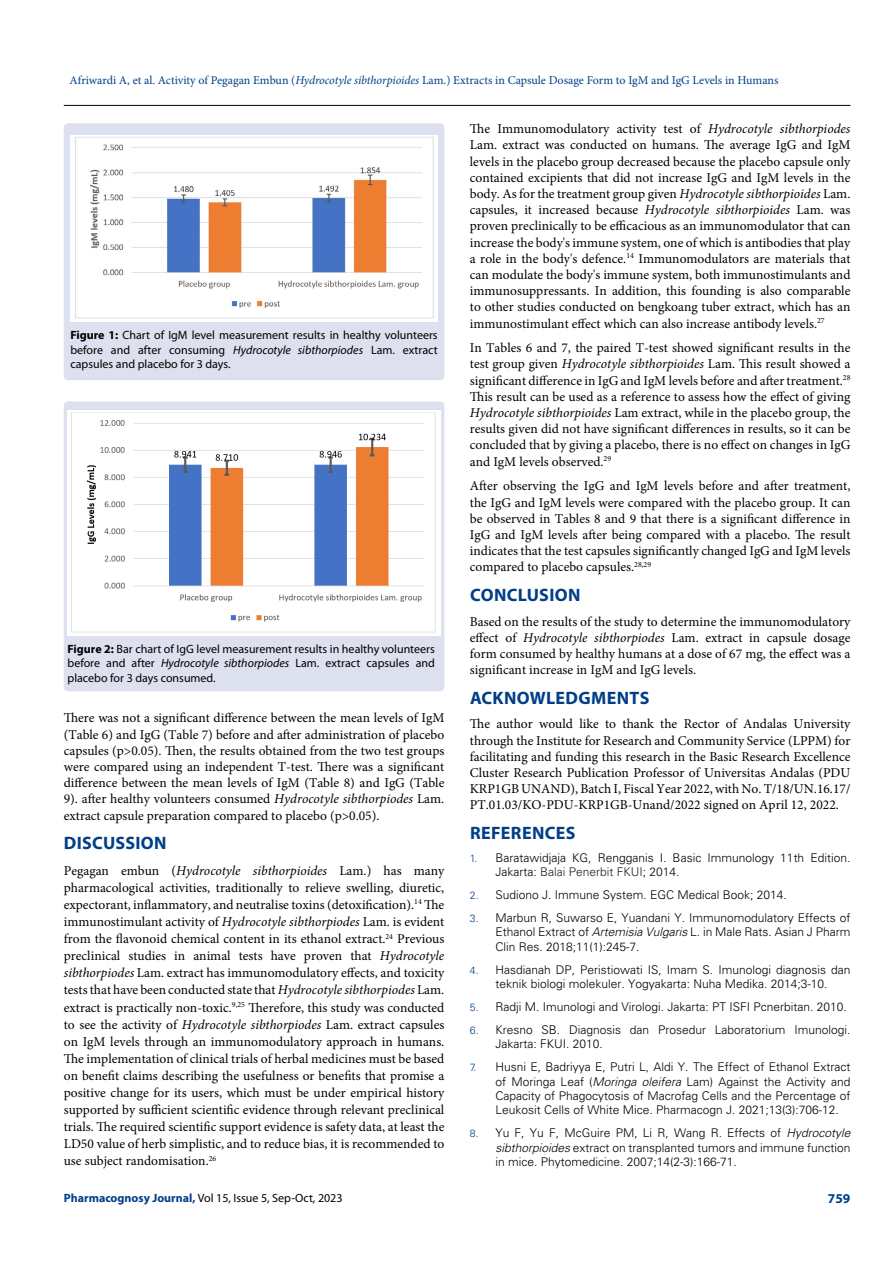
<style>
.page{position:relative;width:893px;height:1263px;background:#fff}
.page>*{position:absolute;margin:0;border:0;box-sizing:border-box;transform-origin:0 0}
.t1{font:700 18px "Myriad Pro";letter-spacing:.02em;color:#003e88}
.t2{font:13.5px/16.2px "Minion Pro";color:#000;text-align:justify}
.t3{font:700 13.5px "Myriad Pro";color:#003e88}
.t4{font:300 12px/14.4px "Univers LT Std";color:#000;text-align:justify}
.t5{font:12px/14.4px "Myriad Pro";color:#000;text-align:justify}
.t6{font:12px "Minion Pro";color:#003e88}
.s1{font-style:italic}
.s2{font-weight:700}
.s3{font-weight:700;color:#003e88}
.s4{font-size:10.5px;color:#003e88}
.s5{color:#231f20}
</style>
<div class="page">
<hr style="left:64px;top:105px;width:786px;height:1px;background:#000">
<div style="left:64px;top:123px;width:380px;height:257px;background:#dde0ef;border-radius:4px"></div>
<img style="left:70px;top:135px;width:368px;height:187px">
<div style="left:64px;top:401px;width:380px;height:290px;background:#dde0ef;border-radius:4px"></div>
<img style="left:68px;top:411px;width:373px;height:224px">
<p class="t6" style="left:69px;top:72px;width:710px">Afriwardi A, et al. Activity of Pegagan Embun (<span class="s1">Hydrocotyle sibthorpioides</span> Lam.) Extracts in Capsule Dosage Form to IgM and IgG Levels in Humans</p>
<p class="t5" style="left:70px;top:328px;width:369px"><span class="s2">Figure 1:</span> Chart of IgM level measurement results in healthy volunteers before and after consuming <span class="s1">Hydrocotyle sibthorpiodes</span> Lam. extract capsules and placebo for 3 days.</p>
<p class="t5" style="left:68px;top:642px;width:369px"><span class="s2">Figure 2:</span> Bar chart of IgG level measurement results in healthy volunteers before and after <span class="s1">Hydrocotyle sibthorpiodes</span> Lam. extract capsules and placebo for 3 days consumed.</p>
<p class="t2" style="left:64px;top:710px;width:382px">There was not a significant difference between the mean levels of IgM (Table 6) and IgG (Table 7) before and after administration of placebo capsules (p&gt;0.05). Then, the results obtained from the two test groups were compared using an independent T-test. There was a significant difference between the mean levels of IgM (Table 8) and IgG (Table 9). after healthy volunteers consumed <span class="s1">Hydrocotyle sibthorpiodes</span> Lam. extract capsule preparation compared to placebo (p&gt;0.05).</p>
<h1 class="t1" style="left:64px;top:831px;width:104px">DISCUSSION</h1>
<p class="t2" style="left:64px;top:862px;width:382px;line-height:17.1px">Pegagan embun (<span class="s1">Hydrocotyle sibthorpioides</span> Lam.) has many pharmacological activities, traditionally to relieve swelling, diuretic, expectorant, inflammatory, and neutralise toxins (detoxification).<sup>14</sup> The immunostimulant activity of <span class="s1">Hydrocotyle sibthorpiodes</span> Lam. is evident from the flavonoid chemical content in its ethanol extract.<sup>24</sup> Previous preclinical studies in animal tests have proven that <span class="s1">Hydrocotyle sibthorpiodes</span> Lam. extract has immunomodulatory effects, and toxicity tests that have been conducted state that <span class="s1">Hydrocotyle sibthorpiodes</span> Lam. extract is practically non-toxic.<sup>9,25</sup> Therefore, this study was conducted to see the activity of <span class="s1">Hydrocotyle sibthorpiodes</span> Lam. extract capsules on IgM levels through an immunomodulatory approach in humans.<br>The implementation of clinical trials of herbal medicines must be based on benefit claims describing the usefulness or benefits that promise a positive change for its users, which must be under empirical history supported by sufficient scientific evidence through relevant preclinical trials. The required scientific support evidence is safety data, at least the LD50 value of herb simplistic, and to reduce bias, it is recommended to use subject randomisation.<sup>26</sup></p>
<p class="t5" style="left:64px;top:1190px;width:280px"><span class="s3">Pharmacognosy Journal,</span> Vol 15, Issue 5, Sep-Oct, 2023</p>
<p class="t2" style="left:470px;top:121px;width:382px">The Immunomodulatory activity test of <span class="s1">Hydrocotyle sibthorpiodes </span>Lam. extract was conducted on humans. The average IgG and IgM levels in the placebo group decreased because the placebo capsule only contained excipients that did not increase IgG and IgM levels in the body. As for the treatment group given <span class="s1">Hydrocotyle sibthorpioides</span> Lam. capsules, it increased because <span class="s1">Hydrocotyle sibthorpioides</span> Lam. was proven preclinically to be efficacious as an immunomodulator that can increase the body's immune system, one of which is antibodies that play a role in the body's defence.<sup>14</sup> Immunomodulators are materials that can modulate the body's immune system, both immunostimulants and immunosuppressants. In addition, this founding is also comparable to other studies conducted on bengkoang tuber extract, which has an immunostimulant effect which can also increase antibody levels.<sup>27</sup></p>
<p class="t2" style="left:470px;top:340px;width:382px">In Tables 6 and 7, the paired T-test showed significant results in the test group given <span class="s1">Hydrocotyle sibthorpioides</span> Lam. This result showed a significant difference in IgG and IgM levels before and after treatment.<sup>28<br></sup>This result can be used as a reference to assess how the effect of giving <span class="s1">Hydrocotyle sibthorpioides</span> Lam extract, while in the placebo group, the results given did not have significant differences in results, so it can be concluded that by giving a placebo, there is no effect on changes in IgG and IgM levels observed.<sup>29</sup></p>
<p class="t2" style="left:470px;top:478px;width:382px">After observing the IgG and IgM levels before and after treatment, the IgG and IgM levels were compared with the placebo group. It can be observed in Tables 8 and 9 that there is a significant difference in IgG and IgM levels after being compared with a placebo. The result indicates that the test capsules significantly changed IgG and IgM levels compared to placebo capsules.<sup>28,29</sup></p>
<h1 class="t1" style="left:470px;top:583px;width:112px">CONCLUSION</h1>
<p class="t2" style="left:470px;top:613px;width:382px">Based on the results of the study to determine the immunomodulatory effect of <span class="s1">Hydrocotyle sibthorpiodes</span> Lam. extract in capsule dosage form consumed by healthy humans at a dose of 67 mg, the effect was a significant increase in IgM and IgG levels.</p>
<h1 class="t1" style="left:470px;top:686px;width:181px">ACKNOWLEDGMENTS</h1>
<p class="t2" style="left:470px;top:716px;width:382px">The author would like to thank the Rector of Andalas University through the Institute for Research and Community Service (LPPM) for facilitating and funding this research in the Basic Research Excellence Cluster Research Publication Professor of Universitas Andalas (PDU KRP1GB UNAND), Batch I, Fiscal Year 2022, with No. T/18/UN.16.17/ PT.01.03/KO-PDU-KRP1GB-Unand/2022 signed on April 12, 2022.</p>
<h1 class="t1" style="left:470px;top:821px;width:107px">REFERENCES</h1>
<p class="t4" style="left:495px;top:850px;width:357px;text-indent:-26px"><span class="s4">1.</span> Baratawidjaja KG, Rengganis I. Basic Immunology 11th Edition.<br>Jakarta: <span class="s5">Balai Penerbit FKUI</span>; 2014.</p>
<p class="t4" style="left:470px;top:888px;width:318px"><span class="s4">2.</span> Sudiono J. Immune System. EGC Medical Book; 2014.</p>
<p class="t4" style="left:495px;top:910px;width:357px;text-indent:-26px"><span class="s4">3.</span> Marbun R, Suwarso E, Yuandani Y. Immunomodulatory Effects of Ethanol Extract of <span class="s1">Artemisia Vulgaris</span> L. in Male Rats. Asian J Pharm Clin Res. 2018;11(1):245-7.</p>
<p class="t4" style="left:470px;top:962px;width:382px;text-align:center"><span class="s4">4.</span> Hasdianah DP, Peristiowati IS, Imam S. Imunologi diagnosis dan teknik biologi molekuler. Yogyakarta: Nuha Medika. 2014;3-10.</p>
<p class="t4" style="left:470px;top:999px;width:378px"><span class="s4">5.</span> Radji M. Imunologi and Virologi. Jakarta: PT ISFI Pcnerbitan. 2010.</p>
<p class="t4" style="left:495px;top:1022px;width:357px;text-indent:-26px"><span class="s4">6.</span> Kresno SB. Diagnosis dan Prosedur Laboratorium Imunologi.<br>Jakarta: FKUI. 2010.</p>
<p class="t4" style="left:495px;top:1060px;width:357px;text-indent:-26px"><span class="s4">7.</span> Husni E, Badriyya E, Putri L, Aldi Y. The Effect of Ethanol Extract of Moringa Leaf (<span class="s1">Moringa oleifera</span> Lam) Against the Activity and Capacity of Phagocytosis of Macrofag Cells and the Percentage of Leukosit Cells of White Mice. Pharmacogn J. 2021;13(3):706-12.</p>
<p class="t4" style="left:495px;top:1126px;width:357px;text-indent:-26px"><span class="s4">8.</span> Yu F, Yu F, McGuire PM, Li R, Wang R. Effects of <span class="s1">Hydrocotyle sibthorpioides</span> extract on transplanted tumors and immune function in mice. Phytomedicine. 2007;14(2-3):166-71.</p>
<p class="t3" style="left:828px;top:1189px;width:24px">759</p>
</div>
